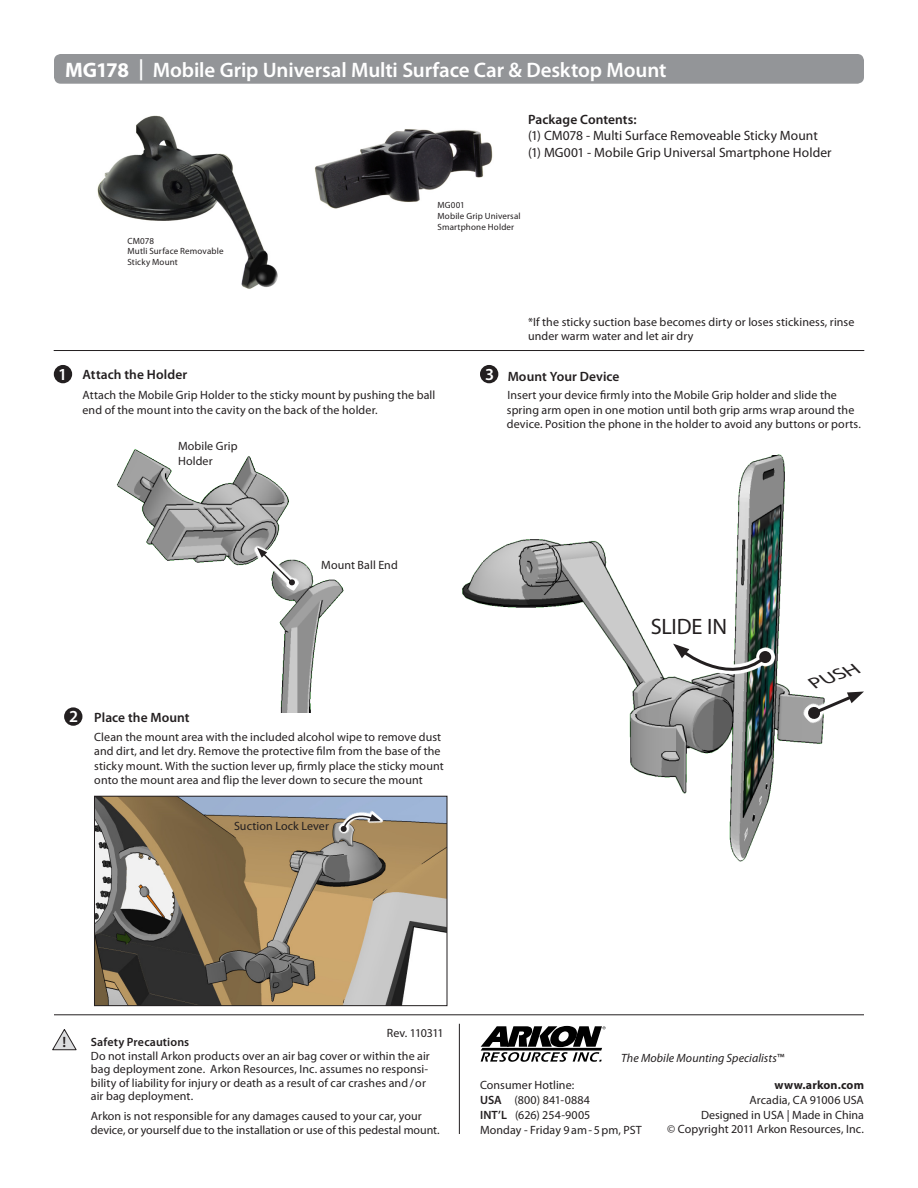
<style>
.page{position:relative;width:918px;height:1188px;background:#fff}
.page>*{position:absolute;margin:0;border:0;box-sizing:border-box;transform-origin:0 0}
.t1{font:22.35px "Myriad Pro";letter-spacing:-.01em;color:#231f20}
.t2{font:600 21px "Myriad Pro";letter-spacing:-.005em;color:#fff}
.t3{font:600 16.8px "Myriad Pro";color:#fff}
.t4{font:italic 16.65px "Myriad Pro";color:#231f20;scale:1.34 1}
.t5{font:600 15px "Myriad Pro";color:#231f20}
.t6{font:13.5px/16.2px "Myriad Pro";letter-spacing:.005em;color:#231f20}
.t7{font:600 13.5px "Myriad Pro";letter-spacing:.005em;color:#231f20}
.t8{font:12px/14.4px "Myriad Pro";letter-spacing:.005em;color:#231f20}
.t9{font:italic 12px "Myriad Pro";letter-spacing:.005em;color:#231f20}
.t10{font:600 12px "Myriad Pro";letter-spacing:.01em;color:#231f20}
.t11{font:700 12px "Myriad Pro";letter-spacing:.01em;color:#231f20}
.t12{font:12px "Myriad Pro";letter-spacing:-.035em;color:#231f20}
.t13{font:9px/10.8px "Myriad Pro";letter-spacing:.02em;color:#231f20}
.s1{font-weight:400}
.s2{font-weight:700}
.s3{font-size:16.8px;color:#fff}
.s4{font-weight:600}
</style>
<div class="page">
<img style="left:447px;top:454px;width:376px;height:421px">
<img style="left:315px;top:129px;width:178px;height:79px">
<img style="left:96px;top:798px;width:349px;height:206px">
<div style="left:94px;top:796px;width:353px;height:210px;border:1px solid #231f20"></div>
<img style="left:116px;top:449px;width:228px;height:263px">
<img style="left:97px;top:115px;width:181px;height:174px">
<hr style="left:459px;top:1024px;width:1px;height:110px;background:#231f20">
<hr style="left:54px;top:1014px;width:810px;height:1px;background:#231f20">
<div style="left:54px;top:54px;width:810px;height:30px;background:#939598;border-radius:7px"></div>
<svg style="left:481px;top:1026px;width:125px;height:36px"></svg>
<svg style="left:52px;top:1029px;width:25px;height:21px"></svg>
<div style="left:480px;top:365px;width:18px;height:18px;background:#231f20;border-radius:50%"></div>
<div style="left:64px;top:707px;width:18px;height:19px;background:#231f20;border-radius:50%"></div>
<div style="left:54px;top:365px;width:18px;height:18px;background:#231f20;border-radius:50%"></div>
<svg style="left:245px;top:541px;width:60px;height:50px"></svg>
<svg style="left:336px;top:801px;width:48px;height:48px"></svg>
<hr style="left:54px;top:350px;width:810px;height:1px;background:#231f20">
<svg style="left:801px;top:670px;width:63px;height:65px"></svg>
<svg style="left:670px;top:640px;width:105px;height:34px"></svg>
<svg style="left:759px;top:651px;width:12px;height:12px"></svg>
<svg style="left:673px;top:644px;width:96px;height:44px"></svg>
<h2 class="t2" style="left:65px;top:56px;width:507px"><span class="s1">SM427</span> | Bicycle Handlebar Mount w th Universal Holder</h2>
<p class="t7" style="left:528px;top:111px;width:110px">Package Contents:</p>
<p class="t6" style="left:528px;top:128px;width:305px">(1) CM078 - Multi Surface Removeable Sticky Mount (1) MG001 - Mobile Grip Universal Smartphone Holder</p>
<h2 class="t2" style="left:65px;top:56px;width:603px"><span class="s2">MG178</span> | Mobile Grip Universal Multi Surface Car &amp; Desktop Mount</h2>
<p class="t13" style="left:127px;top:235px;width:98px">CM078<br>Mutli Surface Removable<br>Sticky Mount</p>
<p class="t13" style="left:438px;top:199px;width:85px">MG001<br>Mobile Grip Universal<br>Smartphone Holder</p>
<h3 class="t3" style="left:58px;top:363px;width:11px">1</h3>
<p class="t7" style="left:82px;top:365px;width:106px">Attach the Holder</p>
<p class="t8" style="left:82px;top:388px;width:354px">Attach the Mobile Grip Holder to the sticky mount by pushing the ball end of the mount into the cavity on the back of the holder.</p>
<p class="t8" style="left:178px;top:439px;width:61px">Mobile Grip<br>Holder</p>
<p class="t8" style="left:528px;top:314px;width:328px">*If the sticky suction base becomes dirty or loses stickiness, rinse under warm water and let air dry</p>
<p class="t7" style="left:485px;top:367px;width:136px"><span class="s3">3</span> Mount Your Device</p>
<p class="t8" style="left:507px;top:388px;width:356px">Insert your device firmly into the Mobile Grip holder and slide the spring arm open in one motion until both grip arms wrap around the device. Position the phone in the holder to avoid any buttons or ports.</p>
<p class="t8" style="left:321px;top:557px;width:78px">Mount Ball End</p>
<h1 class="t1" style="left:651px;top:613px;width:78px">SLIDE IN</h1>
<h3 class="t4" style="left:809px;top:674px;width:39px;rotate:-20deg">PUSH</h3>
<p class="t7" style="left:69px;top:708px;width:122px"><span class="s3">2</span> Place the Mount</p>
<p class="t8" style="left:94px;top:729px;width:351px">Clean the mount area with the included alcohol wipe to remove dust and dirt, and let dry. Remove the protective film from the base of the sticky mount. With the suction lever up, firmly place the sticky mount onto the mount area and flip the lever down to secure the mount</p>
<p class="t8" style="left:234px;top:819px;width:96px">Suction Lock Lever</p>
<p class="t5" style="left:62px;top:1032px;width:5px">!</p>
<p class="t12" style="left:387px;top:1026px;width:58px">Rev. 110311</p>
<p class="t10" style="left:91px;top:1035px;width:100px">Safety Precautions</p>
<p class="t8" style="left:91px;top:1049px;width:341px;line-height:13.5px">Do not install Arkon products over an air bag cover or within the air bag deployment zone. Arkon Resources, Inc. assumes no responsi&shy;bility of liability for injury or death as a result of car crashes and/or air bag deployment.</p>
<p class="t8" style="left:91px;top:1110px;width:350px;line-height:13.5px">Arkon is not responsible for any damages caused to your car, your device, or yourself due to the installation or use of this pedestal mount.</p>
<p class="t9" style="left:621px;top:1051px;width:165px">The Mobile Mounting Specialists™</p>
<p class="t8" style="left:480px;top:1077px;width:163px;line-height:15px">Consumer Hotline:<br><span class="s4">USA</span> (800) 841-0884<br><span class="s4">INT’L</span> (626) 254-9005<br>Monday - Friday 9am-5pm, PST</p>
<p class="t11" style="left:775px;top:1077px;width:91px">www.arkon.com</p>
<p class="t8" style="left:667px;top:1092px;width:198px;text-align:right">Arcadia, CA 91006 USA<br>Designed in USA | Made in China<br>© Copyright 2011 Arkon Resources, Inc.</p>
</div>
